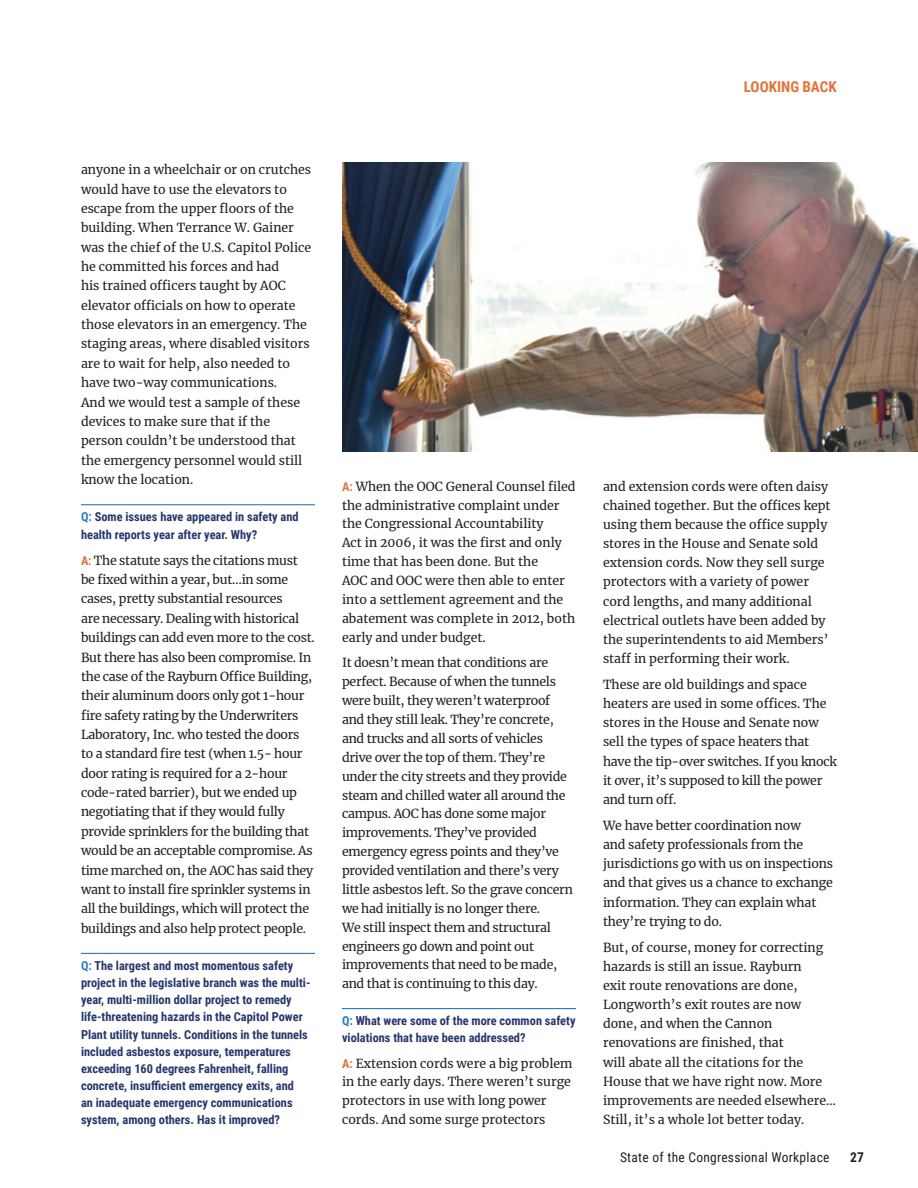
<style>
.page{position:relative;width:918px;height:1188px;background:#fff}
.page>*{position:absolute;margin:0;border:0;box-sizing:border-box;transform-origin:0 0}
.t1{font:700 15px "Roboto Condensed";letter-spacing:.005em;color:#e2733a}
.t2{font:13.5px "Roboto Condensed";letter-spacing:.02em;color:#231f20}
.t3{font:700 13.5px "Roboto Condensed";color:#231f20}
.t4{font:12.3px/19.2px "Merriweather";color:#231f20}
.t5{font:12.3px/19.4px "Merriweather";letter-spacing:-.02em;color:#231f20}
.t6{font:700 12.3px/17.1px "Roboto Condensed";color:#27376b}
.s1{color:#277dc1}
.s2{font-family:"Roboto Condensed";font-weight:700;color:#e2733a}
</style>
<div class="page">
<hr style="left:81px;top:504px;width:234px;height:1px;background:#277dc1">
<hr style="left:81px;top:953px;width:234px;height:1px;background:#277dc1">
<hr style="left:342px;top:1008px;width:234px;height:1px;background:#277dc1">
<img style="left:342px;top:162px;width:576px;height:289px">
<p class="t1" style="left:744px;top:76px;width:94px">LOOKING BACK</p>
<p class="t4" style="left:81px;top:160px;width:232px">anyone in a wheelchair or on crutches would have to use the elevators to escape from the upper floors of the building. When Terrance W. Gainer was the chief of the U.S. Capitol Police he committed his forces and had<br>his trained officers taught by AOC elevator officials on how to operate those elevators in an emergency. The staging areas, where disabled visitors are to wait for help, also needed to have two-way communications.<br>And we would test a sample of these devices to make sure that if the person couldn’t be understood that the emergency personnel would still know the location.</p>
<h4 class="t6" style="left:81px;top:508px;width:219px"><span class="s1">Q:</span> Some issues have appeared in safety and health reports year after year. Why?</h4>
<p class="t5" style="left:81px;top:550px;width:235px"><span class="s2">A:</span> The statute says the citations must be fixed within a year, but…in some cases, pretty substantial resources<br>are necessary. Dealing with historical buildings can add even more to the cost.<br>But there has also been compromise. In the case of the Rayburn Office Building, their aluminum doors only got 1-hour fire safety rating by the Underwriters Laboratory, Inc. who tested the doors to a standard fire test (when 1.5- hour door rating is required for a 2-hour code-rated barrier), but we ended up negotiating that if they would fully provide sprinklers for the building that would be an acceptable compromise. As time marched on, the AOC has said they want to install fire sprinkler systems in all the buildings, which will protect the buildings and also help protect people.</p>
<h4 class="t6" style="left:81px;top:957px;width:231px"><span class="s1">Q:</span> The largest and most momentous safety project in the legislative branch was the multi&shy;year, multi-million dollar project to remedy life-threatening hazards in the Capitol Power Plant utility tunnels. Conditions in the tunnels included asbestos exposure, temperatures exceeding 160 degrees Fahrenheit, falling concrete, insufficient emergency exits, and<br>an inadequate emergency communications system, among others. Has it improved?</h4>
<p class="t4" style="left:342px;top:476px;width:235px"><span class="s2">A:</span> When the OOC General Counsel filed the administrative complaint under the Congressional Accountability<br>Act in 2006, it was the first and only time that has been done. But the<br>AOC and OOC were then able to enter into a settlement agreement and the abatement was complete in 2012, both early and under budget.</p>
<p class="t5" style="left:342px;top:653px;width:232px;line-height:18.9px">It doesn’t mean that conditions are perfect. Because of when the tunnels were built, they weren’t waterproof and they still leak. They’re concrete, and trucks and all sorts of vehicles drive over the top of them. They’re under the city streets and they provide steam and chilled water all around the campus. AOC has done some major improvements. They’ve provided emergency egress points and they’ve provided ventilation and there’s very little asbestos left. So the grave concern we had initially is no longer there.<br>We still inspect them and structural engineers go down and point out improvements that need to be made, and that is continuing to this day.</p>
<h4 class="t6" style="left:342px;top:1012px;width:235px;line-height:16.6px"><span class="s1">Q:</span> What were some of the more common safety violations that have been addressed?</h4>
<p class="t4" style="left:342px;top:1053px;width:232px"><span class="s2">A:</span> Extension cords were a big problem in the early days. There weren’t surge protectors in use with long power cords. And some surge protectors</p>
<p class="t4" style="left:603px;top:476px;width:229px">and extension cords were often daisy chained together. But the offices kept using them because the office supply stores in the House and Senate sold extension cords. Now they sell surge protectors with a variety of power cord lengths, and many additional electrical outlets have been added by the superintendents to aid Members’ staff in performing their work.</p>
<p class="t4" style="left:603px;top:675px;width:236px">These are old buildings and space heaters are used in some offices. The stores in the House and Senate now sell the types of space heaters that have the tip-over switches. If you knock it over, it’s supposed to kill the power and turn off.</p>
<p class="t4" style="left:603px;top:815px;width:232px">We have better coordination now<br>and safety professionals from the jurisdictions go with us on inspections and that gives us a chance to exchange information. They can explain what they’re trying to do.</p>
<p class="t4" style="left:603px;top:937px;width:234px">But, of course, money for correcting hazards is still an issue. Rayburn<br>exit route renovations are done, Longworth’s exit routes are now done, and when the Cannon renovations are finished, that<br>will abate all the citations for the House that we have right now. More improvements are needed elsewhere… Still, it’s a whole lot better today.</p>
<p class="t2" style="left:620px;top:1148px;width:211px">State of the Congressional Workplace</p>
<p class="t3" style="left:850px;top:1148px;width:15px">27</p>
</div>
